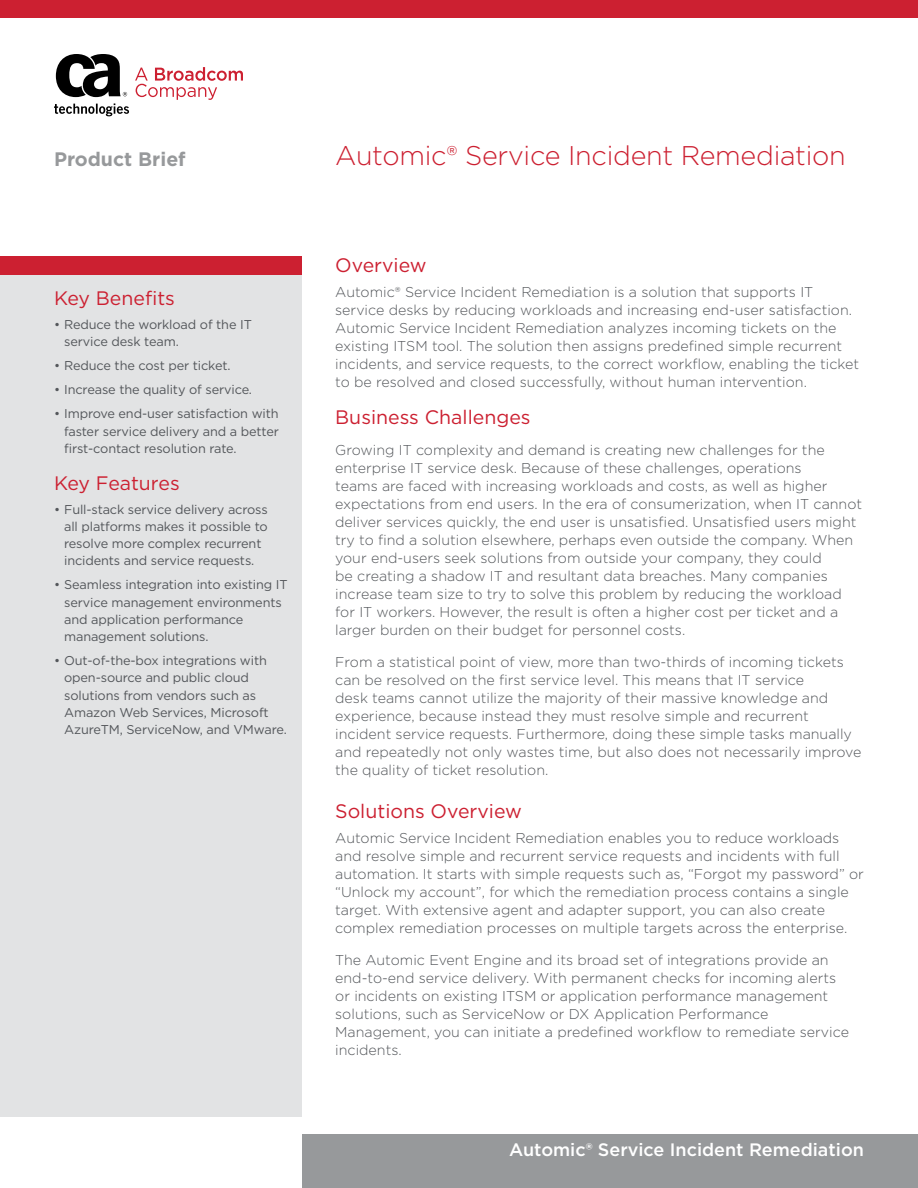
<style>
.page{position:relative;width:918px;height:1188px;background:#fff}
.page>*{position:absolute;margin:0;border:0;box-sizing:border-box;transform-origin:0 0}
.Cover_Main_Title{font:300 27px "Gotham";letter-spacing:-.01em;color:#cc2031}
.Body_Head{font:19.5px "Gotham";color:#cc2031}
.Body_Text{font:19.5px "Gotham";color:#cc2031}
.t1{font:700 19.5px "Gotham";color:#97999b}
.t2{font:500 18px "Gotham";color:#fff}
.Body_Text-2{font:300 14.25px/18px "Gotham";color:#53565a}
.t3{font:12.75px/17.2px "Gotham";letter-spacing:-.01em;color:#53565a}
</style>
<div class="page">
<div style="left:0;top:0;width:918px;height:18px;background:#cc2031"></div>
<div style="left:302px;top:1134px;width:616px;height:54px;background:#97999b"></div>
<svg style="left:135px;top:67px;width:108px;height:33px"></svg>
<svg style="left:54px;top:54px;width:75px;height:62px"></svg>
<div style="left:0;top:256px;width:302px;height:861px;background:#e2e3e4"></div>
<div style="left:0;top:256px;width:302px;height:19px;background:#cc2031"></div>
<h2 class="t1" style="left:54px;top:146px;width:133px">Product Brief</h2>
<p class="Body_Head" style="left:54px;top:286px;width:122px">Key Benefits</p>
<p class="t3" style="left:64px;top:316px;width:189px;text-indent:-10px">• Reduce the workload of the IT service desk team.</p>
<p class="t3" style="left:54px;top:357px;width:178px">• Reduce the cost per ticket.</p>
<p class="t3" style="left:54px;top:381px;width:200px">• Increase the quality of service.</p>
<p class="t3" style="left:64px;top:405px;width:216px;text-align:justify;text-indent:-10px">• Improve end-user satisfaction with faster service delivery and a better first-contact resolution rate.</p>
<p class="Body_Head" style="left:54px;top:470px;width:127px">Key Features</p>
<p class="t3" style="left:64px;top:500px;width:205px;text-indent:-10px">• Full-stack service delivery across all platforms makes it possible to resolve more complex recurrent incidents and service requests.</p>
<p class="t3" style="left:64px;top:576px;width:225px;text-indent:-10px">• Seamless integration into existing IT service management environments and application performance management solutions.</p>
<p class="t3" style="left:64px;top:652px;width:224px;text-indent:-10px">• Out-of-the-box integrations with open-source and public cloud solutions from vendors such as<br>Amazon Web Services, Microsoft<br>AzureTM, ServiceNow, and VMware.</p>
<p class="Cover_Main_Title" style="left:335px;top:139px;width:512px">Automic® Service Incident Remediation</p>
<p class="Body_Head" style="left:335px;top:253px;width:93px">Overview</p>
<p class="Body_Text-2" style="left:335px;top:282px;width:525px">Automic® Service Incident Remediation is a solution that supports IT service desks by reducing workloads and increasing end-user satisfaction.<br>Automic Service Incident Remediation analyzes incoming tickets on the existing ITSM tool. The solution then assigns predefined simple recurrent incidents, and service requests, to the correct workflow, enabling the ticket to be resolved and closed successfully, without human intervention.</p>
<p class="Body_Text" style="left:335px;top:404px;width:197px">Business Challenges</p>
<p class="Body_Text-2" style="left:335px;top:441px;width:528px">Growing IT complexity and demand is creating new challenges for the enterprise IT service desk. Because of these challenges, operations<br>teams are faced with increasing workloads and costs, as well as higher expectations from end users. In the era of consumerization, when IT cannot deliver services quickly, the end user is unsatisfied. Unsatisfied users might try to find a solution elsewhere, perhaps even outside the company. When your end-users seek solutions from outside your company, they could<br>be creating a shadow IT and resultant data breaches. Many companies increase team size to try to solve this problem by reducing the workload for IT workers. However, the result is often a higher cost per ticket and a larger burden on their budget for personnel costs.</p>
<p class="Body_Text-2" style="left:335px;top:652px;width:528px">From a statistical point of view, more than two-thirds of incoming tickets can be resolved on the first service level. This means that IT service<br>desk teams cannot utilize the majority of their massive knowledge and experience, because instead they must resolve simple and recurrent incident service requests. Furthermore, doing these simple tasks manually and repeatedly not only wastes time, but also does not necessarily improve the quality of ticket resolution.</p>
<p class="Body_Head" style="left:335px;top:799px;width:188px">Solutions Overview</p>
<p class="Body_Text-2" style="left:335px;top:829px;width:530px">Automic Service Incident Remediation enables you to reduce workloads and resolve simple and recurrent service requests and incidents with full automation. It starts with simple requests such as, “Forgot my password” or “Unlock my account”, for which the remediation process contains a single target. With extensive agent and adapter support, you can also create complex remediation processes on multiple targets across the enterprise.</p>
<p class="Body_Text-2" style="left:335px;top:950px;width:515px">The Automic Event Engine and its broad set of integrations provide an end-to-end service delivery. With permanent checks for incoming alerts or incidents on existing ITSM or application performance management solutions, such as ServiceNow or DX Application Performance Management, you can initiate a predefined workflow to remediate service incidents.</p>
<p class="t2" style="left:509px;top:1138px;width:356px">Automic® Service Incident Remediation</p>
</div>
